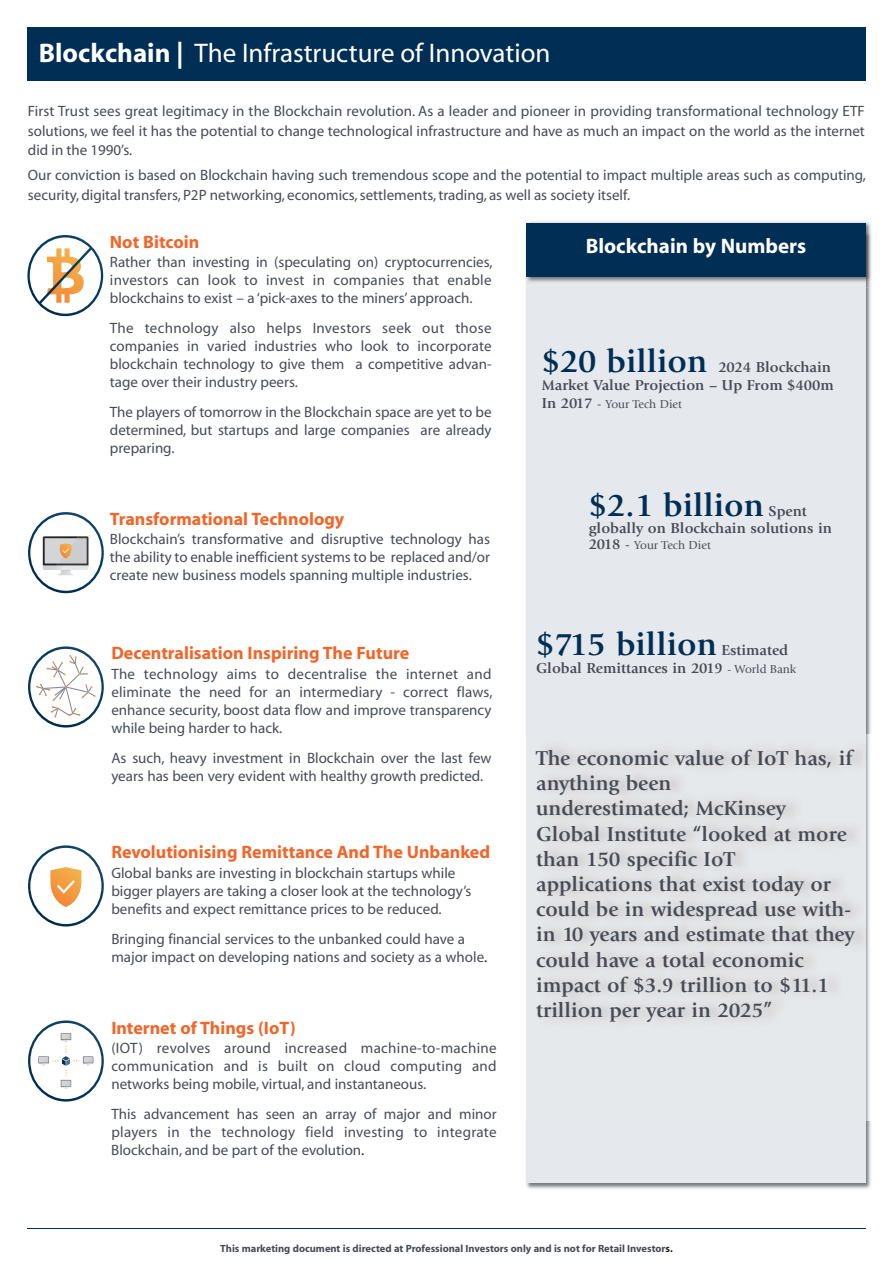
<style>
.page{position:relative;width:893px;height:1263px;background:#fff}
.page>*{position:absolute;margin:0;border:0;box-sizing:border-box;transform-origin:0 0}
.t1{font:700 33px "Giovanni";color:#002e54}
.t2{font:27px "Myriad";color:#fff}
.t3{font:700 21px/25.2px "Giovanni";color:#464b54}
.t4{font:700 21px "Myriad";color:#fff}
.t5{font:700 18px "Myriad";color:#f26528}
.t6{font:15px/18px "Myriad";color:#464b54;text-align:justify}
.t7{font:700 15px/18px "Giovanni";color:#464b54}
.t8{font:12px "Giovanni";color:#464b54}
.t9{font:700 10.5px "Myriad";color:#464b54}
.s1{font-weight:700}
.s2{color:#231f20}
.s3{font-size:33px;color:#002e54}
.s4{font-weight:700;font-size:15px}
.s5{font-size:13.5px}
.s6{font-size:15px;color:#464b54}
.s7{font-size:15px}
.s8{font-weight:400;font-size:12px}
</style>
<div class="page">
<img style="left:526px;top:287px;width:345px;height:902px">
<div style="left:526px;top:235px;width:340px;height:948px;background:#e5e8ec"></div>
<hr style="left:27px;top:1228px;width:839px;height:1px;background:#002e54">
<div style="left:27px;top:27px;width:839px;height:54px;background:#002e54"></div>
<svg style="left:27px;top:235px;width:76px;height:81px"></svg>
<img style="left:525px;top:221px;width:347px;height:66px">
<img style="left:526px;top:277px;width:340px;height:10px">
<div style="left:526px;top:223px;width:340px;height:54px;background:#002e54"></div>
<svg style="left:28px;top:512px;width:76px;height:81px"></svg>
<svg style="left:28px;top:646px;width:76px;height:81px"></svg>
<svg style="left:28px;top:845px;width:76px;height:81px"></svg>
<svg style="left:28px;top:1020px;width:76px;height:81px"></svg>
<h2 class="t2" style="left:39px;top:43px;width:513px"><span class="s1">Blockchain |</span> The Infrastructure of Innovation</h2>
<p class="t6" style="left:28px;top:103px;width:838px;line-height:19.5px">First Trust sees great legitimacy in the Blockchain revolution. As a leader and pioneer in providing transformational technology ETF solutions, we feel it has the potential to change technological infrastructure and have as much an impact on the world as the internet did in the 1990’s.</p>
<p class="t6" style="left:28px;top:167px;width:839px;line-height:19.5px">Our conviction is based on Blockchain having such tremendous scope and the potential to impact multiple areas such as computing, security, digital transfers, P2P networking, economics,settlements,trading, as well as society itself.</p>
<p class="t5" style="left:110px;top:235px;width:91px">Not Bitcoin</p>
<p class="t6" style="left:110px;top:254px;width:384px">Rather than investing in (speculating on) cryptocurrencies, investors can look to invest in companies that enable blockchains to exist – a ‘pick-axes to the miners’ approach.</p>
<p class="t6" style="left:110px;top:320px;width:383px">The technology also helps Investors seek out those companies in varied industries who look to incorporate blockchain technology to give them a competitive advan&shy;tage over their industry peers.</p>
<p class="t6" style="left:110px;top:404px;width:383px">The players of tomorrow in the Blockchain space are yet to be determined, but startups and large companies are already preparing.</p>
<p class="t5" style="left:110px;top:512px;width:236px">Transformational Technology</p>
<p class="t6" style="left:110px;top:532px;width:382px">Blockchain’s transformative and disruptive technology has the ability to enable inefficient systems to be replaced and/or create new business models spanning multiple industries.</p>
<p class="t5" style="left:111px;top:646px;width:300px">Decentralisation Inspiring The Future</p>
<p class="t6" style="left:111px;top:666px;width:383px">The technology aims to decentralise the internet and eliminate the need for an intermediary - correct flaws, enhance security, boost data flow and improve transparency while being harder to hack.</p>
<p class="t6" style="left:111px;top:750px;width:382px">As such, heavy investment in Blockchain over the last few years has been very evident with healthy growth predicted.</p>
<p class="t5" style="left:111px;top:845px;width:380px">Revolutionising Remittance And The Unbanked</p>
<p class="t6" style="left:111px;top:865px;width:361px;text-align:left">Global banks are investing in blockchain startups while bigger players are taking a closer look at the technology’s benefits and expect remittance prices to be reduced.</p>
<p class="t6" style="left:111px;top:931px;width:377px">Bringing financial services to the unbanked could have a major impact on developing nations and society as a whole<span class="s2">.</span></p>
<p class="t5" style="left:111px;top:1021px;width:186px">Internet of Things (IoT)</p>
<p class="t6" style="left:111px;top:1041px;width:387px">(IOT) revolves around increased machine-to-machine communication and is built on cloud computing and networks being mobile, virtual, and instantaneous.</p>
<p class="t6" style="left:111px;top:1107px;width:387px">This advancement has seen an array of major and minor players in the technology field investing to integrate Blockchain, and be part of the evolution<span class="s2">.</span></p>
<h3 class="t4" style="left:586px;top:238px;width:222px">Blockchain by Numbers</h3>
<p class="t7" style="left:542px;top:359px;width:294px"><span class="s3">$20 billion</span> 2024 Blockchain<br>Market Value Projection – Up From $400m</p>
<p class="t8" style="left:542px;top:399px;width:142px"><span class="s4">In 2017</span> <span class="s5">-</span> Your Tech Diet</p>
<h1 class="t1" style="left:589px;top:493px;width:220px">$2.1 billion <span class="s6">Spent</span></h1>
<p class="t7" style="left:589px;top:520px;width:245px">globally on Blockchain solutions in</p>
<p class="t8" style="left:589px;top:541px;width:123px"><span class="s4">2018</span> <span class="s7">-</span> Your Tech Diet</p>
<h1 class="t1" style="left:536px;top:631px;width:253px">$715 billion <span class="s6">Estimated</span></h1>
<p class="t7" style="left:536px;top:660px;width:262px">Global Remittances in 2019 <span class="s8">- World Bank</span></p>
<p class="t3" style="left:536px;top:747px;width:320px">The economic value of IoT has, if anything been<br>underestimated; McKinsey<br>Global Institute “looked at more than 150 specific IoT applications that exist today or could be in widespread use with&shy;in 10 years and estimate that they could have a total economic impact of $3.9 trillion to $11.1 trillion per year in 2025”</p>
<p class="t9" style="left:220px;top:1244px;width:454px">This marketing document is directed at Professional Investors only and is not for Retail Investor<span class="s2">s.</span></p>
</div>
